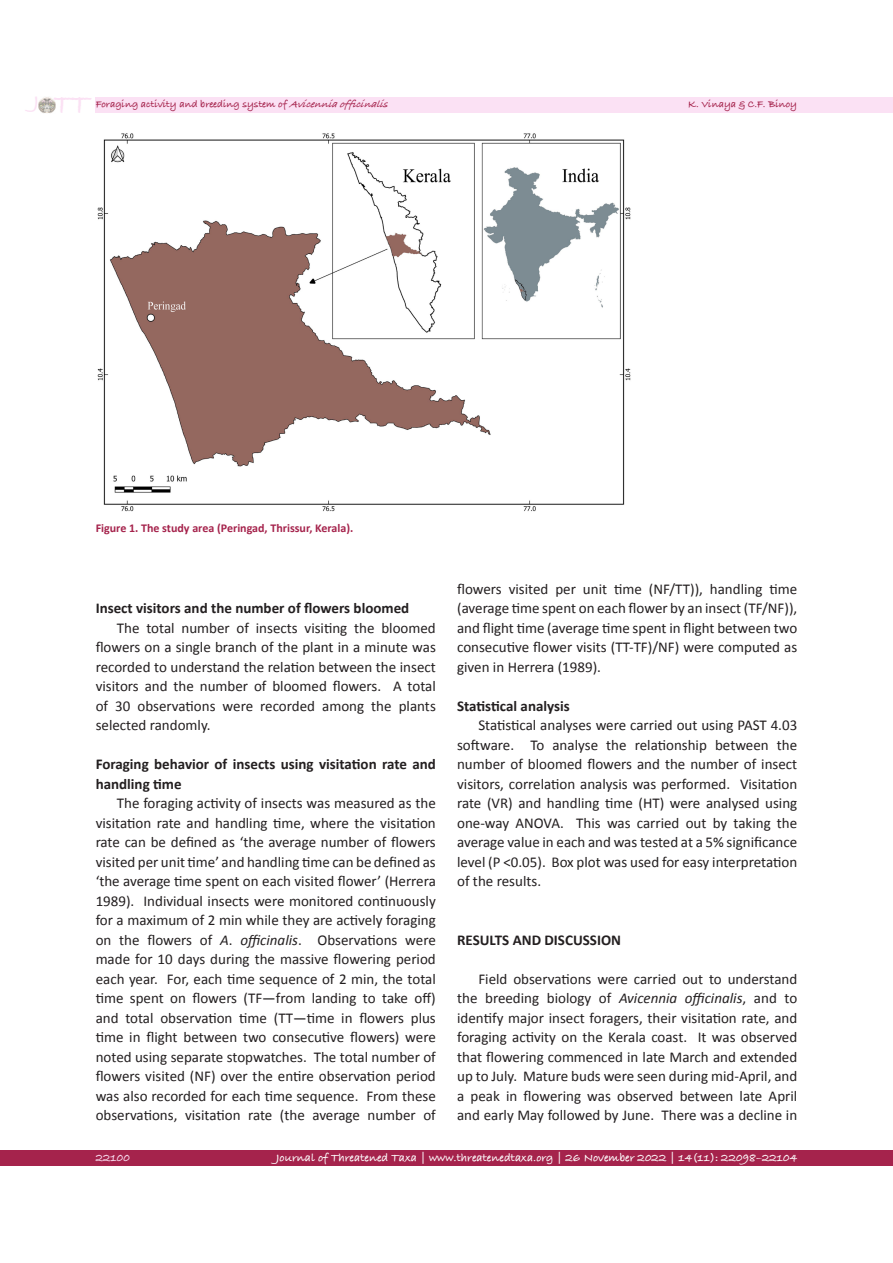
<style>
.page{position:relative;width:893px;height:1263px;background:#fff}
.page>*{position:absolute;margin:0;border:0;box-sizing:border-box;transform-origin:0 0}
.t1{font:700 28.95px "Bradley Hand ITCTT";color:#fbe1f4}
.t2{font:15px/19.5px "Calibri";color:#231f20;text-align:justify}
.t3{font:700 15px/19.5px "Calibri";color:#231f20}
.t4{font:700 12px "Bradley Hand ITCTT";color:#fff}
.t5{font:700 12px "Calibri";color:#a5234c}
.t6{font:700 12px "Bradley Hand ITCTT";color:#fbe1f4}
.t7{font:700 10.5px "Bradley Hand ITCTT";letter-spacing:-.005em;color:#a5234c}
.s1{font-family:"Bradley Hand ITCTT Bold 2";font-weight:400;font-style:italic}
.s2{font-family:"Calibri 2"}
.s3{font-family:"Calibri Italic 2"}
.s4{font-style:italic}
</style>
<div class="page">
<div style="left:96px;top:97px;width:797px;height:16px;background:#fbe1f4"></div>
<div style="left:0;top:1150px;width:893px;height:16px;background:#a5234c"></div>
<img style="left:38px;top:97px;width:17px;height:16px">
<img style="left:97px;top:133px;width:534px;height:379px">
<h1 class="t1" style="left:34px;top:82px;width:57px"><sup>J</sup> TT</h1>
<p class="t7" style="left:96px;top:96px;width:299px">Foraging activity and breeding system of <span class="s1">Avicenniaofficinalis</span></p>
<p class="t7" style="left:688px;top:96px;width:110px">K. Vinaya &amp; C.F. Binoy</p>
<p class="t5" style="left:96px;top:520px;width:259px">Figure 1. The study area (Peringad, Thrissur, Kerala).</p>
<p class="t3" style="left:96px;top:599px;width:315px">Insect visitors and the number of flowers bloomed</p>
<p class="t2" style="left:96px;top:618px;width:342px;text-indent:21px">The total number of insects visiting the bloomed flowers on a single branch of the plant in a minute was recorded to understand the relation between the insect visitors and the number of bloomed flowers. A total of 30 observations were recorded among the plants <span class="s2">selected randomly.</span></p>
<p class="t3" style="left:96px;top:755px;width:342px">Foraging behavior of insects using visitation rate and handling time</p>
<p class="t2" style="left:96px;top:794px;width:342px;text-indent:21px">The foraging activity of insects was measured as the visitation rate and handling time, where the visitation rate can be defined as ‘the average number of flowers visited per unit time’ and handling time can be defined as ‘the average time spent on each visited flower’ (Herrera <span class="s2">1989).</span> Individual insects were monitored continuously for a maximum of 2 min while they are actively foraging on the flowers of <span class="s3">A</span><span class="s2">.</span> <span class="s4">officinalis</span>. Observations were made for 10 days during the massive flowering period each year. For, each time sequence of 2 min, the total time spent on flowers (TF—from landing to take off) and total observation time (TT—time in flowers plus time in flight between two consecutive flowers) were noted using separate stopwatches. The total number of flowers visited (NF) over the entire observation period was also recorded for each time sequence. From these observations, visitation rate (the average number of</p>
<p class="t2" style="left:457px;top:579px;width:342px">flowers visited per unit time (NF/TT)), handling time (average time spent on each flower by an insect (TF/NF)), and flight time (average time spent in flight between two consecutive flower visits (TT-TF)/NF) were computed as <span class="s2">given in Herrera (1989).</span></p>
<p class="t3" style="left:457px;top:696px;width:114px">Statistical analysis</p>
<p class="t2" style="left:457px;top:716px;width:342px;text-indent:21px">Statistical analyses were carried out using PAST 4.03 software. To analyse the relationship between the number of bloomed flowers and the number of insect visitors, correlation analysis was performed. Visitation rate (VR) and handling time (HT) were analysed using one-way ANOVA. This was carried out by taking the average value in each and was tested at a 5% significance level (P &lt;0.05). Box plot was used for easy interpretation <span class="s2">of the results.</span></p>
<p class="t3" style="left:457px;top:930px;width:165px">RESULTS AND DISCUSSION</p>
<p class="t2" style="left:457px;top:969px;width:342px;text-indent:21px">Field observations were carried out to understand <span class="s2">the breeding biology of</span> <span class="s4">Avicennia officinalis</span><span class="s2">, and to </span>identify major insect foragers, their visitation rate, and foraging activity on the Kerala coast. It was observed that flowering commenced in late March and extended up to July. Mature buds were seen during mid-April, and a peak in flowering was observed between late April and early May followed by June. There was a decline in</p>
<p class="t6" style="left:96px;top:1149px;width:36px">22100</p>
<p class="t4" style="left:276px;top:1148px;width:522px">Journal of Threatened Taxa | www.threatenedtaxa.org | 26 November 2022 | 14(11): 22098–22104</p>
</div>
